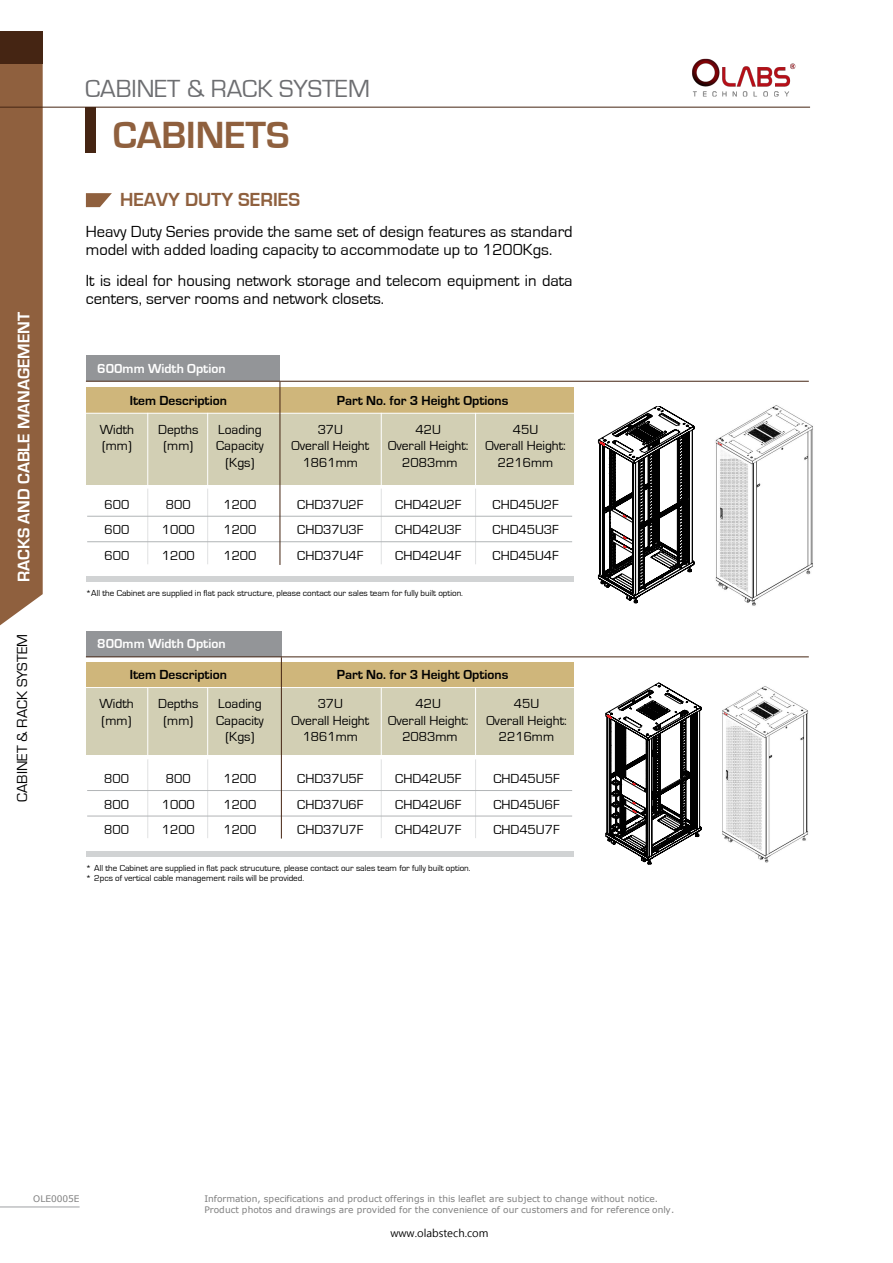
<style>
.page{position:relative;width:893px;height:1263px;background:#fff}
.page>*{position:absolute;margin:0;border:0;box-sizing:border-box;transform-origin:0 0}
.t1{font:700 39px "Eurostile";color:#8f603e}
.t2{font:25.5px "Eurostile";color:#6d6e71}
.t3{font:700 19.5px "Eurostile";color:#8f603e}
.t4{font:700 17.25px "Eurostile";color:#fff}
.t5{font:16.5px/18px "Eurostile";color:#000}
.t6{font:15px "Eurostile";color:#000}
.t7{font:13.5px/25.5px "Eurostile";color:#000;text-align:center}
.t8{font:700 13.5px "Eurostile";color:#000}
.t9{font:700 13.5px "Eurostile";color:#fff}
.t10{font:10.5px "Microsoft Jheng Hei";color:#000}
.t11{font:9px/10.5px "Eurostile";color:#000}
.t12{font:9px/10.8px "Verdana";letter-spacing:.005em;color:#7f7f7f}
</style>
<div class="page">
<img style="left:722px;top:686px;width:86px;height:177px">
<div style="left:0;top:64px;width:43px;height:562px;background:#8f603e"></div>
<div style="left:0;top:31px;width:43px;height:33px;background:#452513"></div>
<hr style="left:147px;top:759px;width:1px;height:79px;background:#e0e1e2">
<hr style="left:207px;top:759px;width:1px;height:79px;background:#e0e1e2">
<hr style="left:381px;top:759px;width:1px;height:79px;background:#e0e1e2">
<hr style="left:475px;top:759px;width:1px;height:79px;background:#e0e1e2">
<hr style="left:147px;top:489px;width:1px;height:75px;background:#e0e1e2">
<hr style="left:207px;top:489px;width:1px;height:75px;background:#e0e1e2">
<hr style="left:381px;top:489px;width:1px;height:75px;background:#e0e1e2">
<hr style="left:475px;top:489px;width:1px;height:75px;background:#e0e1e2">
<div style="left:86px;top:355px;width:193px;height:26px;background:#939598"></div>
<div style="left:86px;top:388px;width:487px;height:97px;background:#d2cfb4"></div>
<div style="left:86px;top:388px;width:487px;height:25px;background:#cfb67b"></div>
<svg style="left:86px;top:193px;width:26px;height:14px"></svg>
<div style="left:86px;top:576px;width:487px;height:5px;background:#d1d3d4"></div>
<svg style="left:598px;top:406px;width:97px;height:197px"></svg>
<hr style="left:77px;top:413px;width:506px;height:1px;background:#fff">
<hr style="left:147px;top:413px;width:1px;height:72px;background:#fff">
<hr style="left:207px;top:413px;width:1px;height:72px;background:#fff">
<hr style="left:381px;top:413px;width:1px;height:72px;background:#fff">
<hr style="left:475px;top:413px;width:1px;height:72px;background:#fff">
<hr style="left:87px;top:516px;width:485px;height:1px;background:#b1b4b6">
<hr style="left:87px;top:541px;width:485px;height:1px;background:#b1b4b6">
<hr style="left:280px;top:382px;width:1px;height:183px;background:#452513">
<hr style="left:86px;top:381px;width:723px;height:1px;background:#452513">
<div style="left:86px;top:662px;width:487px;height:92px;background:#d2cfb4"></div>
<div style="left:86px;top:662px;width:487px;height:25px;background:#cfb67b"></div>
<div style="left:86px;top:632px;width:196px;height:25px;background:#939598"></div>
<hr style="left:87px;top:790px;width:485px;height:1px;background:#b1b4b6">
<hr style="left:87px;top:816px;width:485px;height:1px;background:#b1b4b6">
<div style="left:86px;top:851px;width:487px;height:6px;background:#d1d3d4"></div>
<hr style="left:77px;top:687px;width:506px;height:1px;background:#fff">
<hr style="left:147px;top:687px;width:1px;height:72px;background:#fff">
<hr style="left:207px;top:687px;width:1px;height:72px;background:#fff">
<hr style="left:381px;top:687px;width:1px;height:72px;background:#fff">
<hr style="left:475px;top:687px;width:1px;height:72px;background:#fff">
<svg style="left:605px;top:683px;width:96px;height:181px"></svg>
<hr style="left:86px;top:656px;width:723px;height:1px;background:#452513">
<hr style="left:0;top:107px;width:810px;height:1px;background:#452513">
<div style="left:85px;top:107px;width:11px;height:45px;background:#452513"></div>
<hr style="left:281px;top:657px;width:1px;height:181px;background:#452513">
<img style="left:692px;top:58px;width:104px;height:39px">
<hr style="left:0;top:1206px;width:80px;height:1px;background:#939598">
<img style="left:715px;top:405px;width:98px;height:201px">
<h2 class="t2" style="left:85px;top:76px;width:286px">CABINET &amp; RACK SYSTEM</h2>
<h1 class="t1" style="left:113px;top:117px;width:178px">CABINETS</h1>
<p class="t4" style="left:16px;top:582px;width:272px;rotate:-90deg">RACKS AND CABLE MANAGEMENT</p>
<p class="t6" style="left:15px;top:802px;width:169px;rotate:-90deg">CABINET &amp; RACK SYSTEM</p>
<h3 class="t3" style="left:120px;top:191px;width:181px">HEAVY DUTY SERIES</h3>
<p class="t5" style="left:86px;top:223px;width:488px">Heavy Duty Series provide the same set of design features as standard model with added loading capacity to accommodate up to 1200Kgs.</p>
<p class="t5" style="left:86px;top:272px;width:488px">It is ideal for housing network storage and telecom equipment in data centers, server rooms and network closets.</p>
<p class="t9" style="left:97px;top:362px;width:130px">600mm Width Option</p>
<p class="t8" style="left:130px;top:394px;width:99px">Item Description</p>
<p class="t7" style="left:158px;top:422px;width:42px;line-height:16.5px">Depths (mm)</p>
<p class="t7" style="left:100px;top:422px;width:36px;line-height:16.5px;text-align:left">Width (mm)</p>
<p class="t7" style="left:216px;top:422px;width:49px;line-height:16.5px">Loading<br>Capacity (Kgs)</p>
<p class="t7" style="left:223px;top:492px;width:35px;text-align:justify">1200<br>1200<br>1200</p>
<p class="t7" style="left:162px;top:492px;width:35px">800<br>1000<br>1200</p>
<p class="t7" style="left:105px;top:492px;width:26px;text-align:justify">600<br>600<br>600</p>
<p class="t8" style="left:337px;top:394px;width:173px">Part No. for 3 Height Options</p>
<p class="t7" style="left:291px;top:422px;width:79px;line-height:16.5px">37U<br>Overall Height<br>1861mm</p>
<p class="t7" style="left:297px;top:492px;width:68px;text-align:justify">CHD37U2F CHD37U3F CHD37U4F</p>
<p class="t7" style="left:388px;top:422px;width:82px;line-height:16.5px">42U<br>Overall Height:<br>2083mm</p>
<p class="t7" style="left:395px;top:492px;width:68px;text-align:justify">CHD42U2F CHD42U3F CHD42U4F</p>
<p class="t7" style="left:485px;top:422px;width:82px;line-height:16.5px">45U<br>Overall Height:<br>2216mm</p>
<p class="t7" style="left:493px;top:492px;width:68px;text-align:justify">CHD45U2F CHD45U3F CHD45U4F</p>
<p class="t11" style="left:86px;top:588px;width:379px">*All the Cabinet are supplied in flat pack structure, please contact our sales team for fully built option.</p>
<p class="t9" style="left:97px;top:637px;width:130px">800mm Width Option</p>
<p class="t8" style="left:130px;top:669px;width:99px">Item Description</p>
<p class="t7" style="left:158px;top:696px;width:42px;line-height:16.5px">Depths (mm)</p>
<p class="t7" style="left:216px;top:696px;width:49px;line-height:16.5px">Loading<br>Capacity (Kgs)</p>
<p class="t7" style="left:223px;top:766px;width:35px;text-align:justify">1200<br>1200<br>1200</p>
<p class="t7" style="left:99px;top:696px;width:36px;line-height:16.5px;text-align:left">Width (mm)</p>
<p class="t7" style="left:104px;top:766px;width:26px;text-align:justify">800<br>800<br>800</p>
<p class="t7" style="left:162px;top:766px;width:35px">800<br>1000<br>1200</p>
<p class="t8" style="left:337px;top:669px;width:173px">Part No. for 3 Height Options</p>
<p class="t7" style="left:291px;top:696px;width:79px;line-height:16.5px">37U<br>Overall Height<br>1861mm</p>
<p class="t7" style="left:297px;top:766px;width:68px;text-align:justify">CHD37U5F CHD37U6F CHD37U7F</p>
<p class="t7" style="left:388px;top:696px;width:82px;line-height:16.5px">42U<br>Overall Height:<br>2083mm</p>
<p class="t7" style="left:395px;top:766px;width:68px;text-align:justify">CHD42U5F CHD42U6F CHD42U7F</p>
<p class="t7" style="left:486px;top:696px;width:82px;line-height:16.5px">45U<br>Overall Height:<br>2216mm</p>
<p class="t7" style="left:493px;top:766px;width:68px;text-align:justify">CHD45U5F CHD45U6F CHD45U7F</p>
<p class="t11" style="left:86px;top:863px;width:386px">* All the Cabinet are supplied in flat pack strucuture, please contact our sales team for fully built option. * 2pcs of vertical cable management rails will be provided.</p>
<p class="t12" style="left:33px;top:1193px;width:48px">OLE0005E</p>
<p class="t12" style="left:205px;top:1193px;width:471px">Information, specifications and product offerings in this leaflet are subject to change without notice.<br>Product photos and drawings are provided for the convenience of our customers and for reference only.</p>
<p class="t10" style="left:390px;top:1227px;width:100px">www.olabstech.com</p>
</div>
